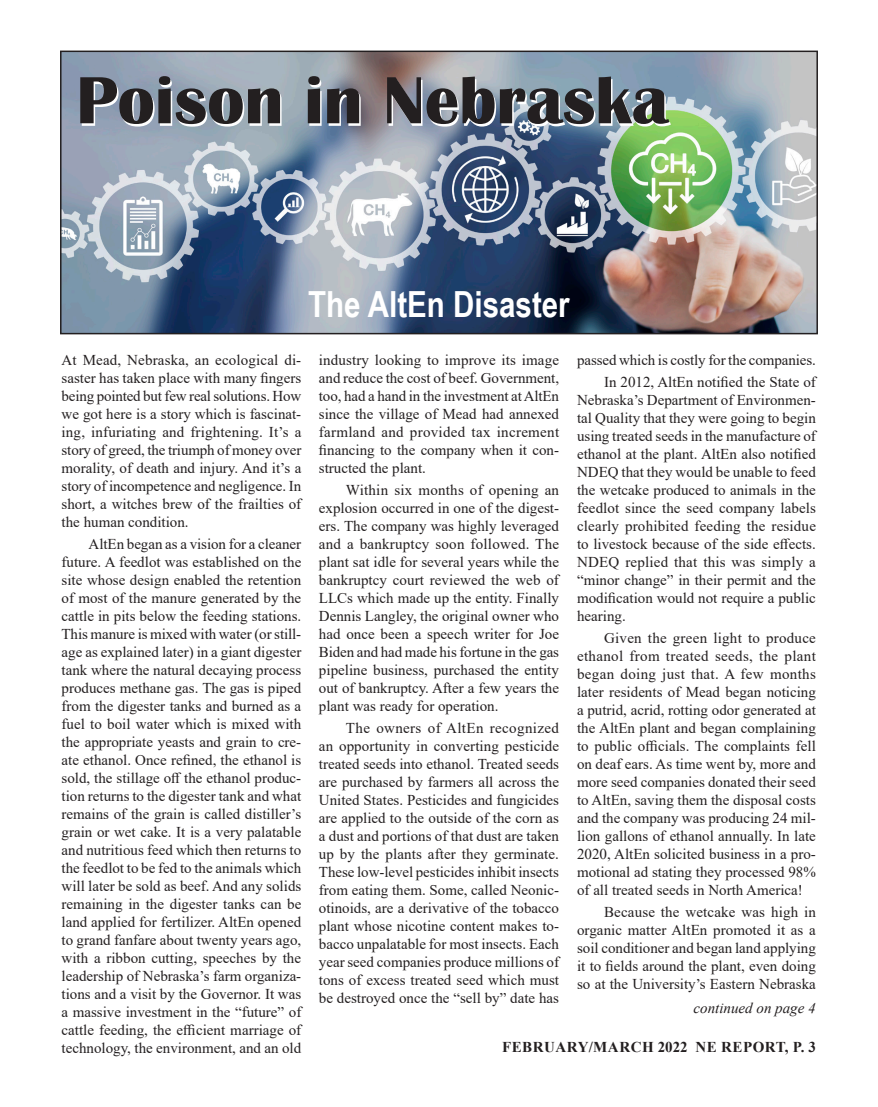
<style>
.page{position:relative;width:878px;height:1107px;background:#fff}
.page>*{position:absolute;margin:0;border:0;box-sizing:border-box;transform-origin:0 0}
.Body_text{font:700 69px "Britannic";color:#231f20}
.Body_text-2{font:700 36px "Arial Narrow";color:#fff}
.Body_text-3{font:15px/18px "Times New Roman";color:#231f20;text-align:justify}
.t1{font:700 15px "Times New Roman";letter-spacing:.035em;color:#231f20}
.Body_text-4{font:italic 15px "Times New Roman";color:#231f20}
</style>
<div class="page">
<img style="left:63px;top:54px;width:752px;height:277px">
<div style="left:60px;top:51px;width:758px;height:283px;border:2px solid #231f20"></div>
<p class="Body_text" style="left:76px;top:61px;width:593px">Poison in Nebraska</p>
<p class="Body_text-2" style="left:308px;top:277px;width:263px">The AltEn Disaster</p>
<p class="Body_text-3" style="left:62px;top:350px;width:241px">At Mead, Nebraska, an ecological di&shy;saster has taken place with many fingers being pointed but few real solutions. How we got here is a story which is fascinat&shy;ing, infuriating and frightening. It’s a story of greed, the triumph of money over morality, of death and injury. And it’s a story of incompetence and negligence. In short, a witches brew of the frailties of the human condition.</p>
<p class="Body_text-3" style="left:62px;top:534px;width:241px;text-indent:27px">AltEn began as a vision for a cleaner future. A feedlot was established on the site whose design enabled the retention of most of the manure generated by the cattle in pits below the feeding stations.<br>This manure is mixed with water (or still&shy;age as explained later) in a giant digester tank where the natural decaying process produces methane gas. The gas is piped from the digester tanks and burned as a fuel to boil water which is mixed with the appropriate yeasts and grain to cre&shy;ate ethanol. Once refined, the ethanol is sold, the stillage off the ethanol produc&shy;tion returns to the digester tank and what remains of the grain is called distiller’s grain or wet cake. It is a very palatable and nutritious feed which then returns to the feedlot to be fed to the animals which will later be sold as beef. And any solids remaining in the digester tanks can be land applied for fertilizer. AltEn opened to grand fanfare about twenty years ago, with a ribbon cutting, speeches by the leadership of Nebraska’s farm organiza&shy;tions and a visit by the Governor. It was a massive investment in the “future” of cattle feeding, the efficient marriage of technology, the environment, and an old</p>
<p class="Body_text-3" style="left:319px;top:350px;width:242px">industry looking to improve its image and reduce the cost of beef. Government, too, had a hand in the investment at AltEn since the village of Mead had annexed farmland and provided tax increment financing to the company when it con&shy;structed the plant.</p>
<p class="Body_text-3" style="left:319px;top:480px;width:242px;text-indent:27px">Within six months of opening an explosion occurred in one of the digest&shy;ers. The company was highly leveraged and a bankruptcy soon followed. The plant sat idle for several years while the bankruptcy court reviewed the web of LLCs which made up the entity. Finally Dennis Langley, the original owner who had once been a speech writer for Joe Biden and had made his fortune in the gas pipeline business, purchased the entity out of bankruptcy. After a few years the plant was ready for operation.</p>
<p class="Body_text-3" style="left:319px;top:719px;width:242px;text-indent:27px">The owners of AltEn recognized an opportunity in converting pesticide treated seeds into ethanol. Treated seeds are purchased by farmers all across the United States. Pesticides and fungicides are applied to the outside of the corn as a dust and portions of that dust are taken up by the plants after they germinate.<br>These low-level pesticides inhibit insects from eating them. Some, called Neonic&shy;otinoids, are a derivative of the tobacco plant whose nicotine content makes to&shy;bacco unpalatable for most insects. Each year seed companies produce millions of tons of excess treated seed which must be destroyed once the “sell by” date has</p>
<p class="Body_text-3" style="left:577px;top:350px;width:240px">passed which is costly for the companies.</p>
<p class="Body_text-3" style="left:577px;top:372px;width:240px;text-indent:27px">In 2012, AltEn notified the State of Nebraska’s Department of Environmen&shy;tal Quality that they were going to begin using treated seeds in the manufacture of ethanol at the plant. AltEn also notified NDEQ that they would be unable to feed the wetcake produced to animals in the feedlot since the seed company labels clearly prohibited feeding the residue to livestock because of the side effects.<br>NDEQ replied that this was simply a “minor change” in their permit and the modification would not require a public hearing.</p>
<p class="Body_text-3" style="left:577px;top:629px;width:240px;text-indent:27px">Given the green light to produce ethanol from treated seeds, the plant began doing just that. A few months later residents of Mead began noticing a putrid, acrid, rotting odor generated at the AltEn plant and began complaining to public officials. The complaints fell on deaf ears. As time went by, more and more seed companies donated their seed to AltEn, saving them the disposal costs and the company was producing 24 mil&shy;lion gallons of ethanol annually. In late 2020, AltEn solicited business in a pro&shy;motional ad stating they processed 98% of all treated seeds in North America!</p>
<p class="Body_text-3" style="left:577px;top:903px;width:240px;text-indent:27px">Because the wetcake was high in organic matter AltEn promoted it as a soil conditioner and began land applying it to fields around the plant, even doing so at the University’s Eastern Nebraska</p>
<p class="Body_text-4" style="left:693px;top:998px;width:124px">continued on page 4</p>
<p class="t1" style="left:502px;top:1036px;width:315px">FEBRUARY/MARCH 2022 NE REPORT, P. 3</p>
</div>
